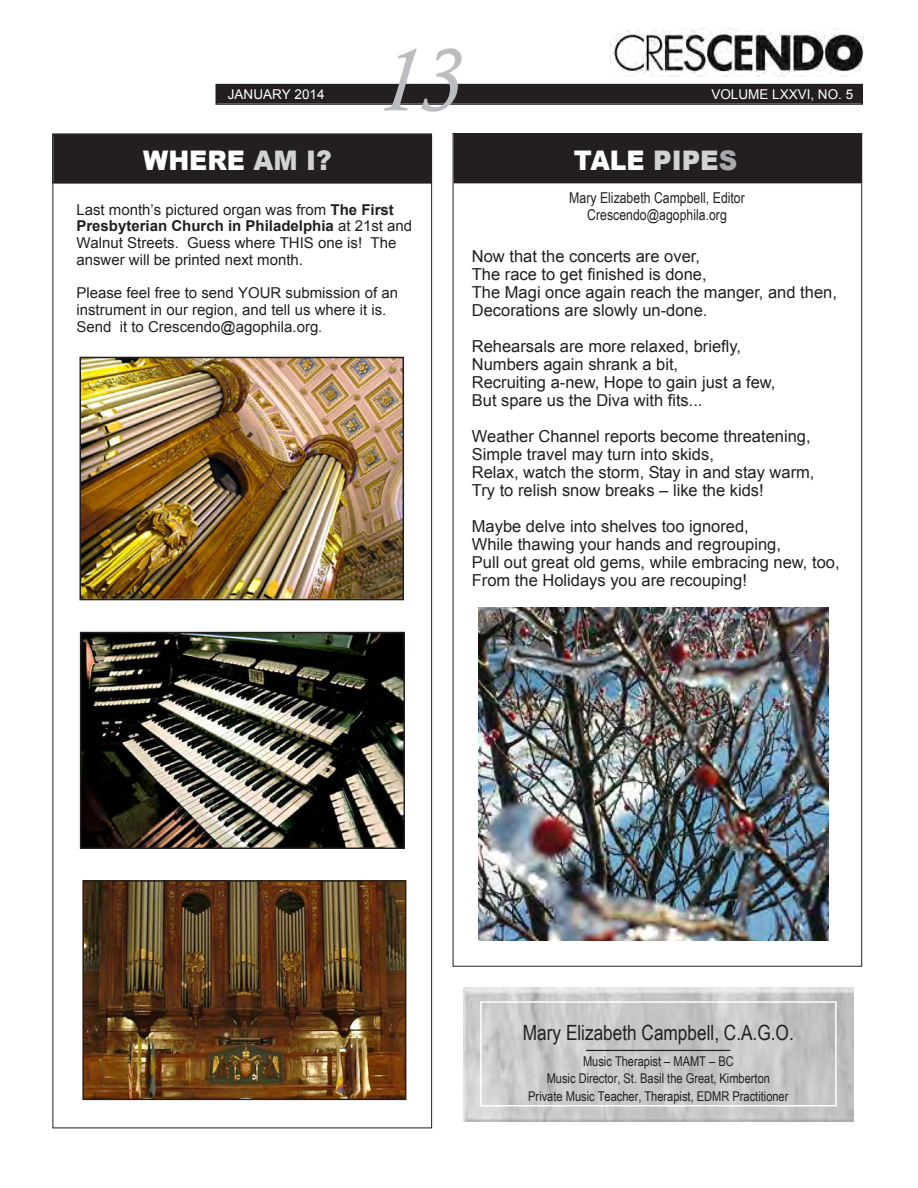
<style>
.page{position:relative;width:918px;height:1188px;background:#fff}
.page>*{position:absolute;margin:0;border:0;box-sizing:border-box;transform-origin:0 0}
.t1{font:italic 90px "Calisto";color:#bcbdc0}
.t2{font:900 27px "Arial";color:#fff;scale:.93 1}
.t3{font:21px "Arial Narrow";color:#231f20}
.t4{font:16.5px/18px "Arial";color:#231f20}
.t5{font:15px/16.8px "Arial";color:#231f20}
.t6{font:15px/17.2px "Arial Narrow";color:#231f20;text-align:center}
.t7{font:13.5px/18px "Arial Narrow";color:#231f20;text-align:center}
.t8{font:13.5px "Arial";color:#fff}
.s1{color:#d1d2d4}
.s2{font-weight:700}
.s3{font-family:"Arial Narrow"}
.s4{color:#a8a9ad}
</style>
<div class="page">
<div style="left:217px;top:85px;width:645px;height:18px;background:#231f20"></div>
<div style="left:216px;top:84px;width:647px;height:21px;border:2px solid #231f20"></div>
<img style="left:613px;top:29px;width:251px;height:48px">
<div style="left:455px;top:135px;width:405px;height:47px;background:#231f20"></div>
<div style="left:454px;top:133px;width:408px;height:50px;border:2px solid #231f20"></div>
<div style="left:54px;top:135px;width:376px;height:47px;background:#231f20"></div>
<div style="left:52px;top:133px;width:380px;height:51px;border:2px solid #231f20"></div>
<img style="left:83px;top:360px;width:318px;height:237px">
<div style="left:80px;top:357px;width:324px;height:243px;border:2px solid #231f20"></div>
<img style="left:85px;top:883px;width:318px;height:214px">
<div style="left:82px;top:880px;width:324px;height:220px;border:2px solid #231f20"></div>
<img style="left:83px;top:635px;width:319px;height:211px">
<div style="left:80px;top:632px;width:325px;height:217px;border:2px solid #231f20"></div>
<img style="left:464px;top:987px;width:389px;height:134px">
<div style="left:480px;top:1001px;width:357px;height:106px;border:2px solid #fff"></div>
<img style="left:479px;top:607px;width:350px;height:334px">
<p class="t8" style="left:228px;top:86px;width:98px">JANUARY 2014</p>
<h1 class="t1" style="left:377px;top:28px;width:86px">13</h1>
<p class="t8" style="left:711px;top:86px;width:143px">VOLUME LXXVI, NO. 5</p>
<h2 class="t2" style="left:143px;top:141px;width:204px">WHERE <span class="s1">AM I?</span></h2>
<p class="t5" style="left:76px;top:201px;width:337px">Last month’s pictured organ was from <span class="s2">The First Presbyterian Church in Philadelphia</span> at 21st and Walnut Streets. Guess where THIS one is! The answer will be printed next month.</p>
<p class="t5" style="left:76px;top:285px;width:323px">Please feel free to send YOUR submission of an instrument in our region, and tell us where it is.<br>Send it to Crescendo@agophila.org<span class="s3">.</span></p>
<h2 class="t2" style="left:574px;top:141px;width:177px">TALE <span class="s1">PIPE</span><span class="s4">S</span></h2>
<p class="t6" style="left:569px;top:189px;width:177px">Mary Elizabeth Campbell, Editor<br>Crescendo@agophila.org</p>
<p class="t4" style="left:472px;top:247px;width:367px">Now that the concerts are over,<br>The race to get finished is done,<br>The Magi once again reach the manger, and then, Decorations are slowly un-done.</p>
<p class="t4" style="left:472px;top:337px;width:305px">Rehearsals are more relaxed, briefly, Numbers again shrank a bit,<br>Recruiting a-new, Hope to gain just a few, But spare us the Diva with fits...</p>
<p class="t4" style="left:472px;top:427px;width:344px">Weather Channel reports become threatening, Simple travel may turn into skids,<br>Relax, watch the storm, Stay in and stay warm, Try to relish snow breaks – like the kids!</p>
<p class="t4" style="left:472px;top:517px;width:369px">Maybe delve into shelves too ignored,<br>While thawing your hands and regrouping,<br>Pull out great old gems, while embracing new, too, From the Holidays you are recouping!</p>
<p class="t3" style="left:523px;top:1017px;width:272px">Mary Elizabeth Campbell, C.A.G.O.</p>
<p class="t5" style="left:587px;top:1034px;width:145px">___________________</p>
<p class="t7" style="left:528px;top:1051px;width:262px">Music Therapist – MAMT – BC<br>Music Director, St. Basil the Great, Kimberton<br>Private Music Teacher, Therapist, EDMR Practitioner</p>
</div>
